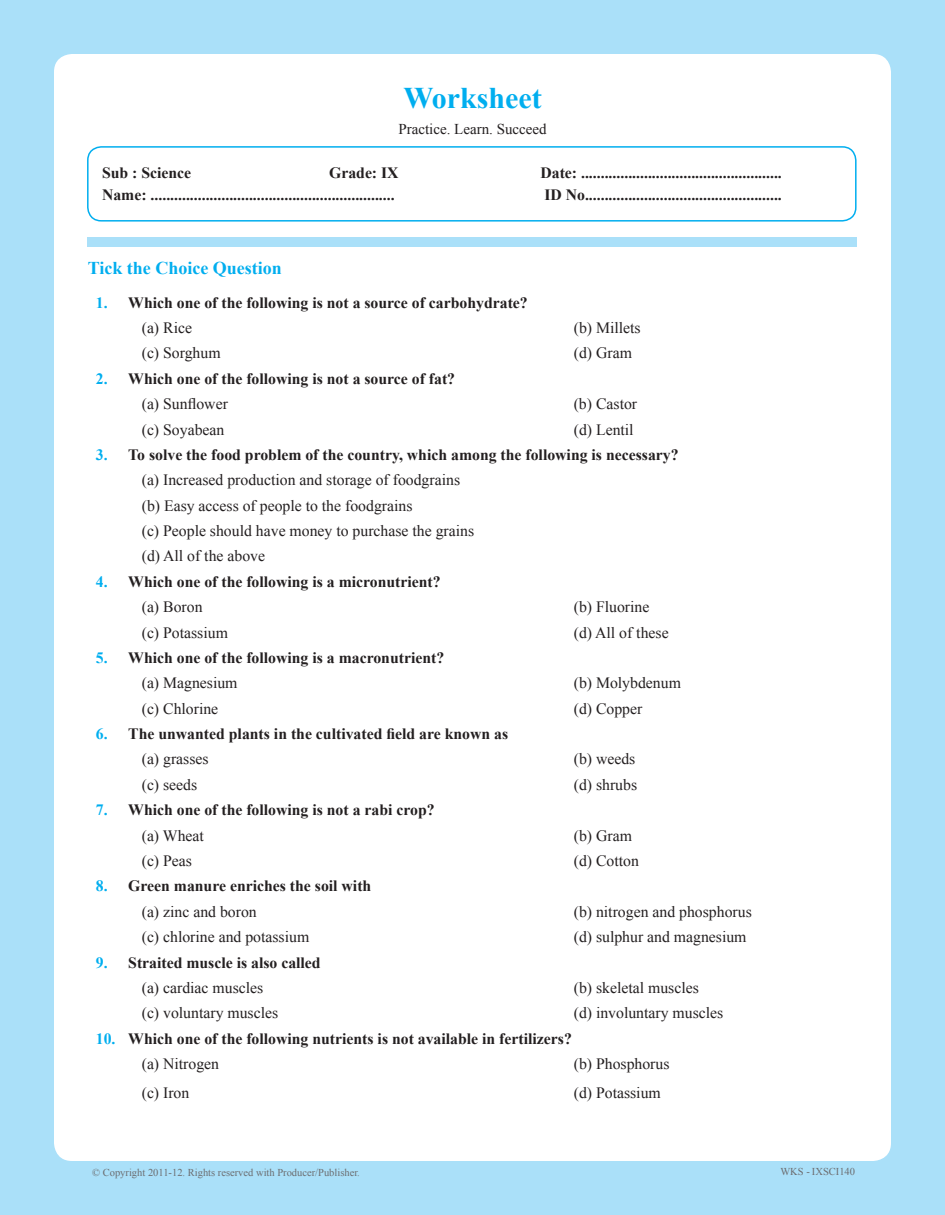
<style>
.page{position:relative;width:945px;height:1215px;background:#aae0f9}
.page>*{position:absolute;margin:0;border:0;box-sizing:border-box;transform-origin:0 0}
.t1{font:700 30px "Times New Roman";color:#00aeef}
.t2{font:700 18px "Times New Roman";color:#00aeef}
.Number{font:700 15.75px "Times New Roman";color:#231f20}
.Body{font:15.75px "Times New Roman";color:#231f20}
.t3{font:15px "Times New Roman";color:#231f20}
.t4{font:10.5px "Times New Roman";color:#6c6d70}
.s1{color:#00aeef}
</style>
<div class="page">
<div style="left:54px;top:54px;width:837px;height:1107px;background:#fff;border-radius:18px"></div>
<div style="left:88px;top:237px;width:769px;height:10px;background:#aae0f9"></div>
<div style="left:87px;top:146px;width:770px;height:76px;border:2px solid #00aeef;border-radius:14px"></div>
<h1 class="t1" style="left:403px;top:77px;width:140px">Worksheet</h1>
<p class="t3" style="left:398px;top:119px;width:150px">Practice. Learn. Succeed</p>
<p class="Number" style="left:102px;top:162px;width:91px">Sub : Science</p>
<p class="Number" style="left:329px;top:162px;width:71px">Grade: IX</p>
<p class="Number" style="left:540px;top:162px;width:243px">Date: ...................................................</p>
<p class="Number" style="left:102px;top:184px;width:294px">Name: ..............................................................</p>
<p class="Number" style="left:544px;top:184px;width:239px">ID No..................................................</p>
<p class="t2" style="left:88px;top:256px;width:196px">Tick the Choice Question</p>
<p class="Number" style="left:96px;top:291px;width:433px"><span class="s1">1.</span> Which one of the following is not a source of carbohydrate?</p>
<p class="Body" style="left:142px;top:317px;width:52px">(a) Rice</p>
<p class="Body" style="left:574px;top:317px;width:68px">(b) Millets</p>
<p class="Body" style="left:142px;top:343px;width:80px">(c) Sorghum</p>
<p class="Body" style="left:574px;top:343px;width:60px">(d) Gram</p>
<p class="Number" style="left:96px;top:368px;width:361px"><span class="s1">2.</span> Which one of the following is not a source of fat?</p>
<p class="Body" style="left:142px;top:393px;width:88px">(a) Sunflower</p>
<p class="Body" style="left:574px;top:393px;width:65px">(b) Castor</p>
<p class="Body" style="left:142px;top:419px;width:84px">(c) Soyabean</p>
<p class="Body" style="left:574px;top:419px;width:61px">(d) Lentil</p>
<p class="Number" style="left:96px;top:444px;width:584px"><span class="s1">3.</span> To solve the food problem of the country, which among the following is necessary?</p>
<p class="Body" style="left:142px;top:469px;width:320px">(a) Increased production and storage of foodgrains</p>
<p class="Body" style="left:142px;top:495px;width:272px">(b) Easy access of people to the foodgrains</p>
<p class="Body" style="left:142px;top:520px;width:334px">(c) People should have money to purchase the grains</p>
<p class="Body" style="left:142px;top:546px;width:125px">(d) All of the above</p>
<p class="Number" style="left:96px;top:571px;width:346px"><span class="s1">4.</span> Which one of the following is a micronutrient?</p>
<p class="Body" style="left:142px;top:596px;width:62px">(a) Boron</p>
<p class="Body" style="left:574px;top:596px;width:77px">(b) Fluorine</p>
<p class="Body" style="left:142px;top:622px;width:88px">(c) Potassium</p>
<p class="Body" style="left:574px;top:622px;width:96px">(d) All of these</p>
<p class="Number" style="left:96px;top:647px;width:350px"><span class="s1">5.</span> Which one of the following is a macronutrient?</p>
<p class="Body" style="left:142px;top:672px;width:97px">(a) Magnesium</p>
<p class="Body" style="left:574px;top:672px;width:109px">(b) Molybdenum</p>
<p class="Body" style="left:142px;top:698px;width:78px">(c) Chlorine</p>
<p class="Body" style="left:574px;top:698px;width:70px">(d) Copper</p>
<p class="Number" style="left:96px;top:723px;width:414px"><span class="s1">6.</span> The unwanted plants in the cultivated field are known as</p>
<p class="Body" style="left:142px;top:749px;width:68px">(a) grasses</p>
<p class="Body" style="left:574px;top:749px;width:63px">(b) weeds</p>
<p class="Body" style="left:142px;top:774px;width:57px">(c) seeds</p>
<p class="Body" style="left:574px;top:774px;width:65px">(d) shrubs</p>
<p class="Number" style="left:96px;top:799px;width:340px"><span class="s1">7.</span> Which one of the following is not a rabi crop?</p>
<p class="Body" style="left:142px;top:825px;width:64px">(a) Wheat</p>
<p class="Body" style="left:574px;top:825px;width:60px">(b) Gram</p>
<p class="Body" style="left:142px;top:850px;width:52px">(c) Peas</p>
<p class="Body" style="left:574px;top:850px;width:67px">(d) Cotton</p>
<p class="Number" style="left:96px;top:875px;width:277px"><span class="s1">8.</span> Green manure enriches the soil with</p>
<p class="Body" style="left:142px;top:901px;width:117px">(a) zinc and boron</p>
<p class="Body" style="left:574px;top:901px;width:180px">(b) nitrogen and phosphorus</p>
<p class="Body" style="left:142px;top:926px;width:169px">(c) chlorine and potassium</p>
<p class="Body" style="left:574px;top:926px;width:174px">(d) sulphur and magnesium</p>
<p class="Number" style="left:96px;top:951px;width:226px"><span class="s1">9.</span> Straited muscle is also called</p>
<p class="Body" style="left:142px;top:977px;width:123px">(a) cardiac muscles</p>
<p class="Body" style="left:574px;top:977px;width:127px">(b) skeletal muscles</p>
<p class="Body" style="left:142px;top:1002px;width:138px">(c) voluntary muscles</p>
<p class="Body" style="left:574px;top:1002px;width:151px">(d) involuntary muscles</p>
<p class="Number" style="left:96px;top:1028px;width:478px"><span class="s1">10.</span> Which one of the following nutrients is not available in fertilizers?</p>
<p class="Body" style="left:142px;top:1053px;width:79px">(a) Nitrogen</p>
<p class="Body" style="left:574px;top:1053px;width:97px">(b) Phosphorus</p>
<p class="Body" style="left:142px;top:1082px;width:49px">(c) Iron</p>
<p class="Body" style="left:574px;top:1082px;width:89px">(d) Potassium</p>
<p class="t4" style="left:92px;top:1165px;width:269px">© Copyright 2011-12. Rights reserved with Producer/Publisher.</p>
<p class="t4" style="left:780px;top:1164px;width:76px">WKS - IXSCI140</p>
</div>
